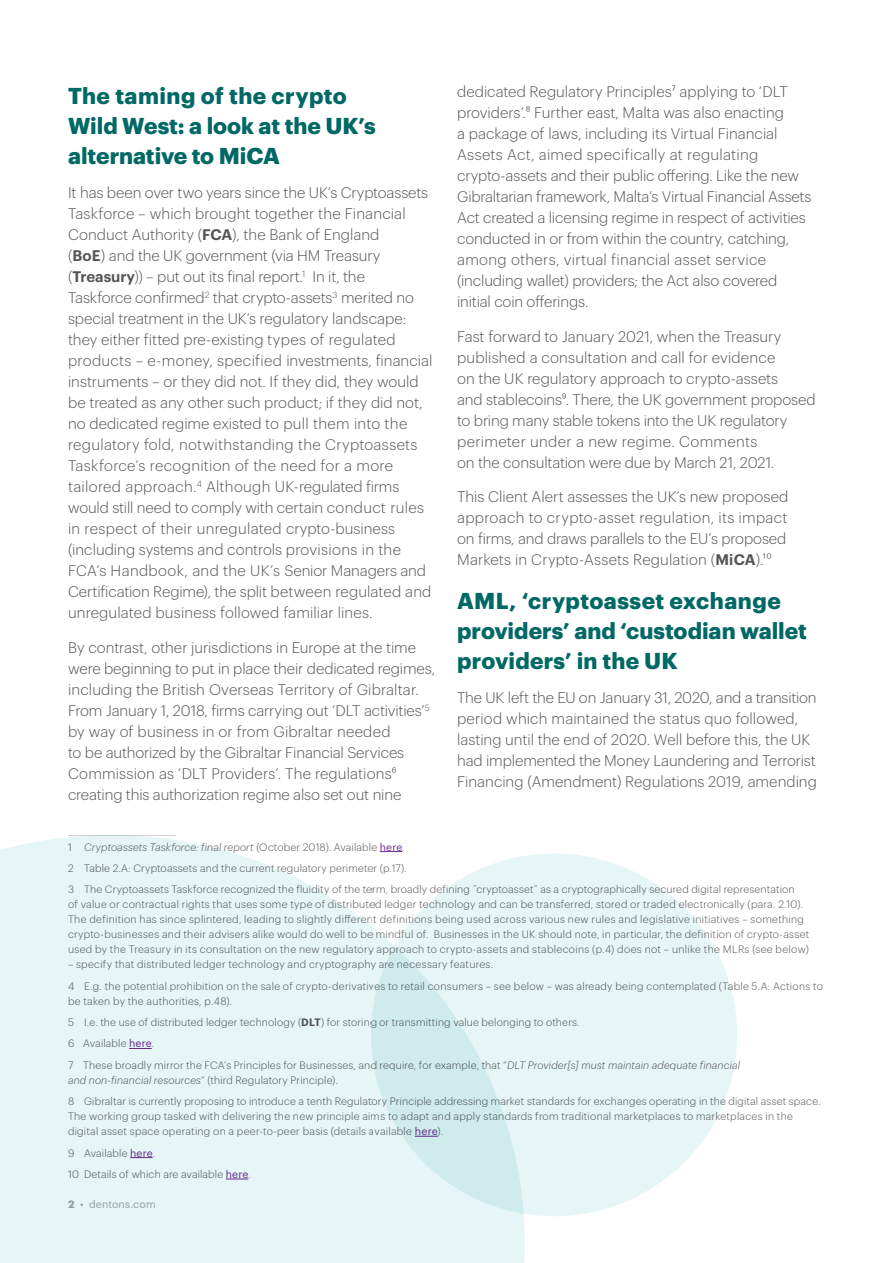
<style>
.page{position:relative;width:893px;height:1263px;background:#fff}
.page>*{position:absolute;margin:0;border:0;box-sizing:border-box;transform-origin:0 0}
.BodyCopy1{font:700 22.5px/30px "Dentons Sans";letter-spacing:.005em;color:#006865}
.Subhead_Lev2_Bold_Co{font:700 22.5px/30px "Dentons Sans";color:#006865}
.BodyCopy1-2{font:300 15px/21px "Dentons Sans";color:#555454}
.Footnote{font:300 10.5px/15px "Dentons Sans";letter-spacing:.02em;color:#555454}
.Footnote-2{font:italic 300 10.5px "Dentons Sans";letter-spacing:.015em;color:#555454}
.t1{font:10.5px "Dentons Sans";letter-spacing:.015em;color:#a4a5a6}
.s1{font-style:italic}
.s2{font-weight:600}
.s3{font-style:normal}
.s4{font-weight:400;font-style:normal;color:#6e2d91}
.s5{font-weight:400;color:#6e2d91}
.s6{font-weight:700}
</style>
<div class="page">
<svg style="left:0;top:835px;width:525px;height:428px;background:#e8f5f5"></svg>
<div style="left:371px;top:853px;width:366px;height:363px;background:linear-gradient(to right,#d4edee,#ecf8f7);border-radius:50%"></div>
<p class="BodyCopy1-2" style="left:457px;top:80px;width:356px">dedicated Regulatory Principles7 applying to ‘DLT providers<span class="s1">’.</span>8 Further east, Malta was also enacting<br>a package of laws, including its Virtual Financial Assets Act, aimed specifically at regulating crypto-assets and their public offering. Like the new Gibraltarian framework, Malta’s Virtual Financial Assets Act created a licensing regime in respect of activities conducted in or from within the country, catching, among others, virtual financial asset service (including wallet) providers; the Act also covered initial coin offerings.</p>
<p class="BodyCopy1-2" style="left:457px;top:325px;width:360px">Fast forward to January 2021, when the Treasury published a consultation and call for evidence<br>on the UK regulatory approach to crypto-assets<br>and stablecoins9. There, the UK government proposed to bring many stable tokens into the UK regulatory perimeter under a new regime. Comments<br>on the consultation were due by March 21, 2021.</p>
<p class="BodyCopy1-2" style="left:457px;top:485px;width:333px">This Client Alert assesses the UK’s new proposed approach to crypto-asset regulation, its impact on firms, and draws parallels to the EU’s proposed Markets in Crypto-Assets Regulation (<span class="s2">MiCA</span>).10</p>
<p class="BodyCopy1" style="left:457px;top:584px;width:351px">AML, ‘cryptoasset exchange providers’ and ‘custodian wallet providers’ in the UK</p>
<p class="BodyCopy1-2" style="left:457px;top:686px;width:361px">The UK left the EU on January 31, 2020, and a transition period which maintained the status quo followed, lasting until the end of 2020. Well before this, the UK had implemented the Money Laundering and Terrorist Financing (Amendment) Regulations 2019, amending</p>
<p class="Subhead_Lev2_Bold_Co" style="left:68px;top:78px;width:309px">The taming of the crypto<br>Wild West: a look at the UK’s alternative to MiCA</p>
<p class="BodyCopy1-2" style="left:68px;top:181px;width:366px">It has been over two years since the UK’s Cryptoassets Taskforce – which brought together the Financial Conduct Authority (<span class="s2">FCA</span>), the Bank of England<br>(<span class="s2">BoE</span>) and the UK government (via HM Treasury (<span class="s2">Treasury</span>)) – put out its final report.<sup>1</sup> In it, the Taskforce confirmed<sup>2</sup> that crypto-assets<sup>3</sup> merited no special treatment in the UK’s regulatory landscape: they either fitted pre-existing types of regulated products – e-money, specified investments, financial instruments – or they did not. If they did, they would be treated as any other such product; if they did not, no dedicated regime existed to pull them into the regulatory fold, notwithstanding the Cryptoassets Taskforce’s recognition of the need for a more tailored approach.<sup>4</sup> Although UK-regulated firms would still need to comply with certain conduct rules in respect of their unregulated crypto-business (including systems and controls provisions in the FCA’s Handbook, and the UK’s Senior Managers and Certification Regime), the split between regulated and unregulated business followed familiar lines.</p>
<p class="BodyCopy1-2" style="left:68px;top:636px;width:369px">By contrast, other jurisdictions in Europe at the time were beginning to put in place their dedicated regimes, including the British Overseas Territory of Gibraltar.<br>From January 1, 2018, firms carrying out ‘DLT activities’<sup>5 </sup>by way of business in or from Gibraltar needed<br>to be authorized by the Gibraltar Financial Services Commission as ‘DLT Providers’. The regulations6 creating this authorization regime also set out nine</p>
<p class="Footnote-2" style="left:68px;top:839px;width:338px"><span class="s3">1</span> Cryptoassets Taskforce: final report <span class="s3">(October 2018). Available</span> <span class="s4">here</span><span class="s3">.</span></p>
<p class="Footnote" style="left:68px;top:860px;width:340px">2 Table 2.A: Cryptoassets and the current regulatory perimeter (p.17).</p>
<p class="Footnote" style="left:68px;top:881px;width:743px">3 The Cryptoassets Taskforce recognized the fluidity of the term, broadly defining ˝cryptoasset˝ as a cryptographically secured digital representation<br>of value or contractual rights that uses some type of distributed ledger technology and can be transferred, stored or traded electronically (para. 2.10).<br>The definition has since splintered, leading to slightly different definitions being used across various new rules and legislative initiatives – something crypto-businesses and their advisers alike would do well to be mindful of. Businesses in the UK should note, in particular, the definition of crypto-asset used by the Treasury in its consultation on the new regulatory approach to crypto-assets and stablecoins (p.4) does not – unlike the MLRs (see below)</p>
<p class="Footnote" style="left:68px;top:956px;width:427px">– specify that distributed ledger technology and cryptography are necessary features.</p>
<p class="Footnote" style="left:68px;top:977px;width:756px">4 E.g. the potential prohibition on the sale of crypto-derivatives to retail consumers – see below – was already being contemplated (Table 5.A: Actions to be taken by the authorities, p.48).</p>
<p class="Footnote" style="left:68px;top:1014px;width:513px">5 I.e. the use of distributed ledger technology (<span class="s2">DLT</span>) for storing or transmitting value belonging to others.</p>
<p class="Footnote" style="left:68px;top:1035px;width:88px">6 Available <span class="s5">here</span>.</p>
<p class="Footnote" style="left:68px;top:1057px;width:673px">7 These broadly mirror the FCA’s Principles for Businesses, and require, for example, that “<span class="s1">DLT Provider[s] must maintain adequate financial and non-financial resources</span>” (third Regulatory Principle).</p>
<p class="Footnote" style="left:68px;top:1093px;width:754px">8 Gibraltar is currently proposing to introduce a tenth Regulatory Principle addressing market standards for exchanges operating in the digital asset space.<br>The working group tasked with delivering the new principle aims to adapt and apply standards from traditional marketplaces to marketplaces in the digital asset space operating on a peer-to-peer basis (details available <span class="s5">here</span>).</p>
<p class="Footnote" style="left:68px;top:1144px;width:89px">9 Available <span class="s5">here</span>.</p>
<p class="Footnote" style="left:68px;top:1166px;width:184px">10 Details of which are available <span class="s5">here</span>.</p>
<p class="t1" style="left:68px;top:1196px;width:89px"><span class="s6">2</span> • dentons.com</p>
</div>
